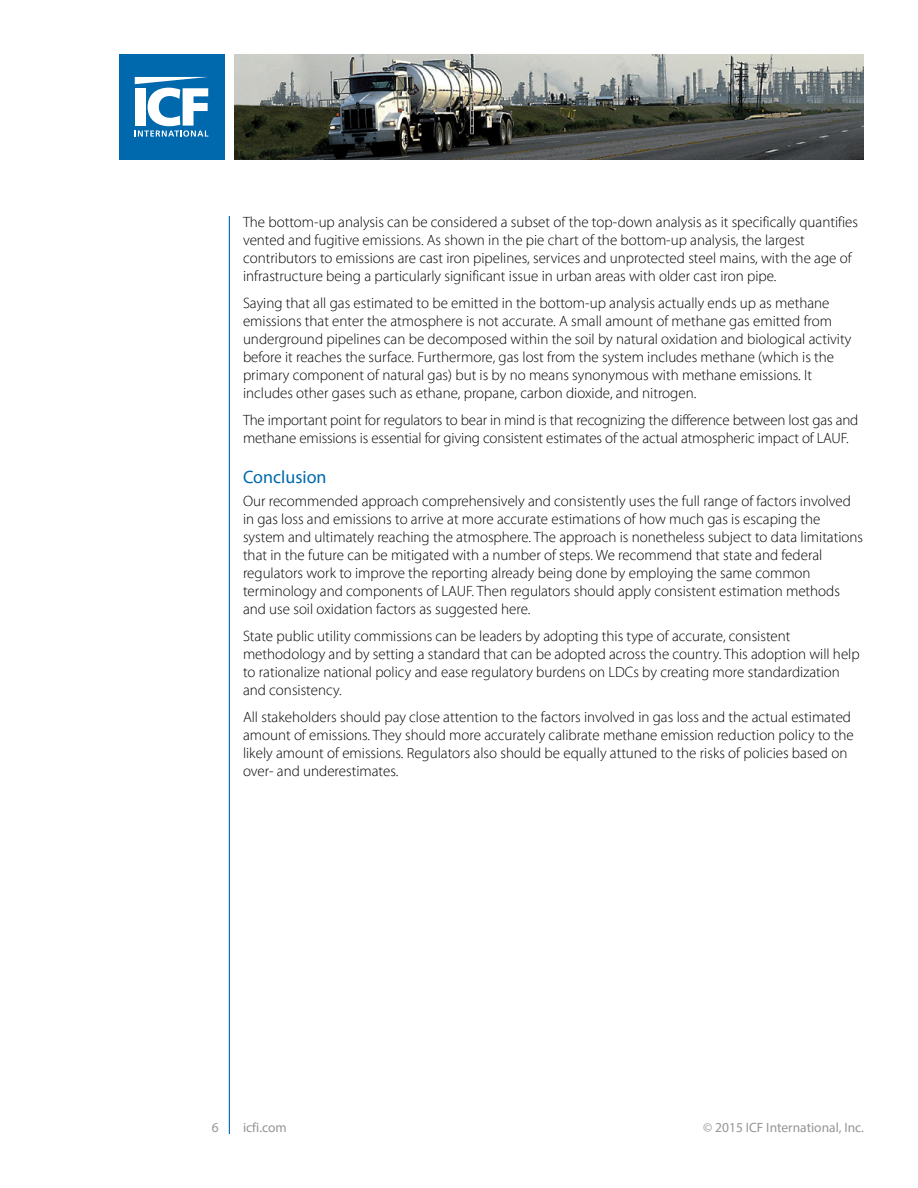
<style>
.page{position:relative;width:918px;height:1188px;background:#fff}
.page>*{position:absolute;margin:0;border:0;box-sizing:border-box;transform-origin:0 0}
.t1{font:18px "Myriad Pro";color:#0068ac}
.t2{font:300 15px/18px "Myriad Pro";color:#000}
.t3{font:13.5px "Myriad Pro";color:#939598}
</style>
<div class="page">
<div style="left:119px;top:54px;width:105px;height:106px;background:#0068ac"></div>
<svg style="left:135px;top:77px;width:73px;height:60px"></svg>
<hr style="left:229px;top:216px;width:1px;height:918px;background:#0068ac">
<img style="left:235px;top:54px;width:629px;height:105px">
<p class="t2" style="left:243px;top:213px;width:617px">The bottom-up analysis can be considered a subset of the top-down analysis as it specifically quantifies vented and fugitive emissions. As shown in the pie chart of the bottom-up analysis, the largest contributors to emissions are cast iron pipelines, services and unprotected steel mains, with the age of infrastructure being a particularly significant issue in urban areas with older cast iron pipe.</p>
<p class="t2" style="left:243px;top:294px;width:610px">Saying that all gas estimated to be emitted in the bottom-up analysis actually ends up as methane emissions that enter the atmosphere is not accurate. A small amount of methane gas emitted from underground pipelines can be decomposed within the soil by natural oxidation and biological activity before it reaches the surface. Furthermore, gas lost from the system includes methane (which is the primary component of natural gas) but is by no means synonymous with methane emissions. It includes other gases such as ethane, propane, carbon dioxide, and nitrogen.</p>
<p class="t2" style="left:243px;top:410px;width:617px">The important point for regulators to bear in mind is that recognizing the difference between lost gas and methane emissions is essential for giving consistent estimates of the actual atmospheric impact of LAUF.</p>
<p class="t1" style="left:243px;top:465px;width:85px">Conclusion</p>
<p class="t2" style="left:243px;top:492px;width:622px">Our recommended approach comprehensively and consistently uses the full range of factors involved in gas loss and emissions to arrive at more accurate estimations of how much gas is escaping the system and ultimately reaching the atmosphere. The approach is nonetheless subject to data limitations that in the future can be mitigated with a number of steps. We recommend that state and federal regulators work to improve the reporting already being done by employing the same common terminology and components of LAUF. Then regulators should apply consistent estimation methods and use soil oxidation factors as suggested here.</p>
<p class="t2" style="left:243px;top:627px;width:618px">State public utility commissions can be leaders by adopting this type of accurate, consistent methodology and by setting a standard that can be adopted across the country. This adoption will help to rationalize national policy and ease regulatory burdens on LDCs by creating more standardization and consistency.</p>
<p class="t2" style="left:243px;top:708px;width:612px">All stakeholders should pay close attention to the factors involved in gas loss and the actual estimated amount of emissions. They should more accurately calibrate methane emission reduction policy to the likely amount of emissions. Regulators also should be equally attuned to the risks of policies based on over- and underestimates.</p>
<p class="t3" style="left:212px;top:1119px;width:8px">6</p>
<p class="t3" style="left:243px;top:1119px;width:45px">icfi.com</p>
<p class="t3" style="left:703px;top:1119px;width:162px">© 2015 ICF International, Inc.</p>
</div>
